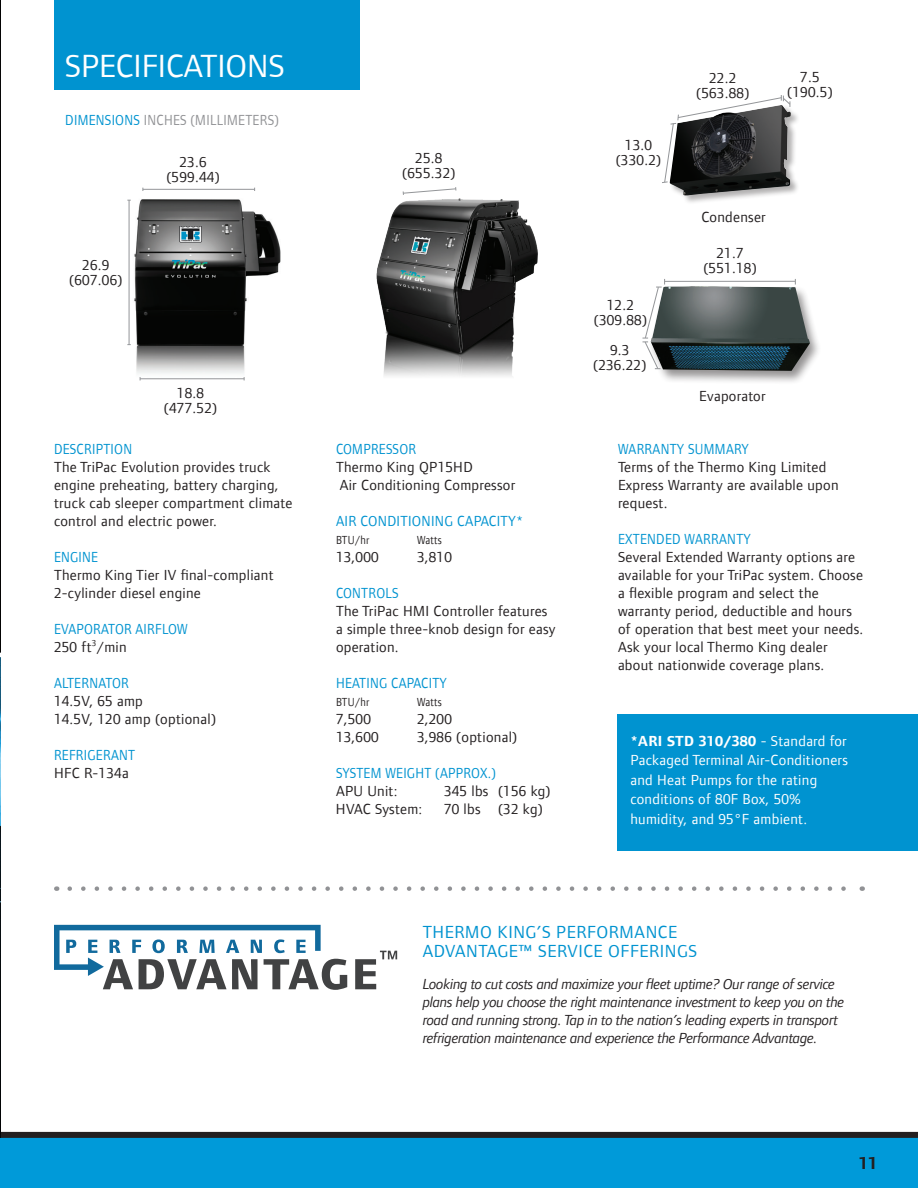
<style>
.page{position:relative;width:918px;height:1188px;background:#fff}
.page>*{position:absolute;margin:0;border:0;box-sizing:border-box;transform-origin:0 0}
.t1{font:33px "Foundry Form Sans";color:#fff}
.t2{font:18px/19.5px "Foundry Form Sans";letter-spacing:.03em;color:#0093d0}
.t3{font:700 18px "Foundry Form Sans";color:#231f20}
.t4{font:15px/18px "Foundry Form Sans";letter-spacing:.02em;color:#231f20;text-align:center}
.t5{font:italic 15px/18px "Foundry Form Sans";letter-spacing:-.02em;color:#231f20}
.t6{font:15px/18px "Foundry Form Sans";letter-spacing:.02em;color:#0093d0;scale:.9 1}
.t7{font:15px/19.5px "Foundry Form Sans";letter-spacing:.02em;color:#fff}
.t8{font:15px "Foundry Form Sans";letter-spacing:.02em;color:#919295;scale:.9 1}
.t9{font:15px "Foundry Form Sans";letter-spacing:.02em;color:#0093d0;scale:.95 1}
.t10{font:12px "Foundry Form Sans";letter-spacing:.02em;color:#231f20;scale:.9 1}
.s1{color:#0093d0}
.s2{color:#231f20}
.s3{font-weight:700}
</style>
<div class="page">
<div style="left:0;top:1133px;width:918px;height:55px;background:#009ad9"></div>
<div style="left:0;top:1132px;width:918px;height:6px;background:#231f20"></div>
<svg style="left:54px;top:925px;width:293px;height:65px"></svg>
<svg style="left:355px;top:951px;width:42px;height:38px"></svg>
<img style="left:127px;top:187px;width:154px;height:194px">
<img style="left:376px;top:198px;width:162px;height:179px">
<hr style="left:0;top:655px;width:1px;height:479px;background:#e6e7e9">
<div style="left:618px;top:715px;width:300px;height:136px;background:#0093d0"></div>
<div style="left:669px;top:104px;width:131px;height:101px;background:#231f20;opacity:.35"></div>
<img style="left:670px;top:183px;width:121px;height:13px">
<hr style="left:143px;top:189px;width:112px;height:1px;background:#939598">
<hr style="left:140px;top:378px;width:104px;height:1px;background:#939598">
<svg style="left:402px;top:187px;width:55px;height:8px"></svg>
<hr style="left:129px;top:200px;width:1px;height:145px;background:#939598">
<svg style="left:662px;top:95px;width:129px;height:88px"></svg>
<div style="left:648px;top:284px;width:174px;height:101px;background:#231f20;opacity:.49"></div>
<img style="left:651px;top:286px;width:159px;height:85px">
<hr style="left:665px;top:281px;width:130px;height:1px;background:#939598">
<svg style="left:643px;top:279px;width:22px;height:90px"></svg>
<svg style="left:0;top:815px;width:1px;height:323px"></svg>
<hr style="left:0;top:0;width:1px;height:655px;background:#020202">
<div style="left:54px;top:0;width:306px;height:89px;background:#0093d0"></div>
<svg style="left:70px;top:886px;width:776px;height:5px"></svg>
<h1 class="t1" style="left:65px;top:48px;width:221px">SPECIFICATIONS</h1>
<p class="t8" style="left:65px;top:112px;width:239px"><span class="s1">DIMENSIONS</span> INCHES (MILLIMETERS)</p>
<p class="t4" style="left:69px;top:258px;width:55px;line-height:15px">26.9 (607.06)</p>
<p class="t4" style="left:166px;top:154px;width:55px;line-height:15px">23.6 (599.44)</p>
<p class="t4" style="left:402px;top:151px;width:55px;line-height:15px">25.8 (655.32)</p>
<p class="t4" style="left:616px;top:138px;width:47px;line-height:15px">13.0 (330.2)</p>
<p class="t4" style="left:594px;top:297px;width:55px;line-height:15px">12.2 (309.88)</p>
<p class="t4" style="left:593px;top:342px;width:55px;line-height:15px">9.3 (236.22)</p>
<p class="t4" style="left:696px;top:71px;width:55px;line-height:15px">22.2 (563.88)</p>
<p class="t4" style="left:701px;top:208px;width:66px">Condenser</p>
<p class="t4" style="left:703px;top:245px;width:55px;line-height:15px">21.7 (551.18)</p>
<p class="t4" style="left:177px;top:384px;width:29px">18.8</p>
<p class="t4" style="left:699px;top:387px;width:68px">Evaporator</p>
<p class="t4" style="left:164px;top:399px;width:55px">(477.52)</p>
<p class="t4" style="left:787px;top:69px;width:47px;line-height:15px">7.5 (190.5)</p>
<p class="t6" style="left:54px;top:440px;width:88px">DESCRIPTION</p>
<p class="t4" style="left:54px;top:458px;width:240px;text-align:left">The TriPac Evolution provides truck engine preheating, battery charging, truck cab sleeper compartment climate control and electric power.</p>
<p class="t6" style="left:54px;top:548px;width:51px">ENGINE</p>
<p class="t4" style="left:54px;top:566px;width:221px;text-align:left">Thermo King Tier IV final-compliant<br>2-cylinder diesel engine</p>
<p class="t6" style="left:54px;top:620px;width:150px">EVAPORATOR AIRFLOW<br><span class="s2">250 ft</span><sup>3</sup><span class="s2">/min</span></p>
<p class="t6" style="left:54px;top:674px;width:85px">ALTERNATOR</p>
<p class="t4" style="left:54px;top:692px;width:164px;text-align:left">14.5V, 65 amp<br>14.5V, 120 amp (optional)</p>
<p class="t6" style="left:54px;top:746px;width:92px">REFRIGERANT</p>
<p class="t4" style="left:54px;top:764px;width:76px">HFC R-134a</p>
<p class="t6" style="left:336px;top:440px;width:91px">COMPRESSOR</p>
<p class="t4" style="left:336px;top:458px;width:181px;text-align:left">Thermo King QP15HD<br>Air Conditioning Compressor</p>
<p class="t9" style="left:336px;top:513px;width:199px">AIR CONDITIONING CAPACITY*</p>
<p class="t10" style="left:336px;top:534px;width:38px">BTU/hr</p>
<p class="t10" style="left:417px;top:534px;width:29px">Watts</p>
<p class="t4" style="left:336px;top:548px;width:44px">13,000</p>
<p class="t4" style="left:417px;top:548px;width:36px">3,810</p>
<p class="t6" style="left:336px;top:584px;width:71px">CONTROLS</p>
<p class="t4" style="left:336px;top:602px;width:221px;text-align:left">The TriPac HMI Controller features a simple three-knob design for easy operation.</p>
<p class="t6" style="left:336px;top:674px;width:125px">HEATING CAPACITY</p>
<p class="t10" style="left:336px;top:696px;width:38px">BTU/hr</p>
<p class="t10" style="left:417px;top:696px;width:29px">Watts</p>
<p class="t4" style="left:336px;top:710px;width:36px">7,500</p>
<p class="t4" style="left:417px;top:710px;width:36px">2,200</p>
<p class="t4" style="left:336px;top:728px;width:44px">13,600</p>
<p class="t4" style="left:417px;top:728px;width:102px">3,986 (optional)</p>
<p class="t6" style="left:336px;top:764px;width:179px">SYSTEM WEIGHT (APPROX.)</p>
<p class="t4" style="left:336px;top:782px;width:63px">APU Unit:</p>
<p class="t4" style="left:444px;top:782px;width:108px">345 lbs (156 kg)</p>
<p class="t4" style="left:336px;top:800px;width:88px">HVAC System:</p>
<p class="t4" style="left:444px;top:800px;width:100px">70 lbs (32 kg)</p>
<p class="t6" style="left:618px;top:440px;width:147px">WARRANTY SUMMARY</p>
<p class="t4" style="left:618px;top:458px;width:222px;text-align:left">Terms of the Thermo King Limited<br>Express Warranty are available upon request.</p>
<p class="t6" style="left:618px;top:530px;width:149px">EXTENDED WARRANTY</p>
<p class="t4" style="left:618px;top:548px;width:247px;text-align:left">Several Extended Warranty options are available for your TriPac system. Choose a flexible program and select the warranty period, deductible and hours of operation that best meet your needs.<br>Ask your local Thermo King dealer about nationwide coverage plans.</p>
<p class="t7" style="left:630px;top:731px;width:219px"><span class="s3">*ARI STD 310/380</span> - Standard for<br>Packaged Terminal Air-Conditioners and Heat Pumps for the rating conditions of 80F Box, 50% humidity, and 95°F ambient.</p>
<p class="t2" style="left:423px;top:922px;width:276px">THERMO KING’S PERFORMANCE<br>ADVANTAGE™ SERVICE OFFERINGS</p>
<p class="t5" style="left:423px;top:974px;width:423px">Looking to cut costs and maximize your fleet uptime? Our range of service plans help you choose the right maintenance investment to keep you on the road and running strong. Tap in to the nation’s leading experts in transport refrigeration maintenance and experience the Performance Advantage.</p>
<p class="t3" style="left:859px;top:1153px;width:20px">11</p>
</div>
